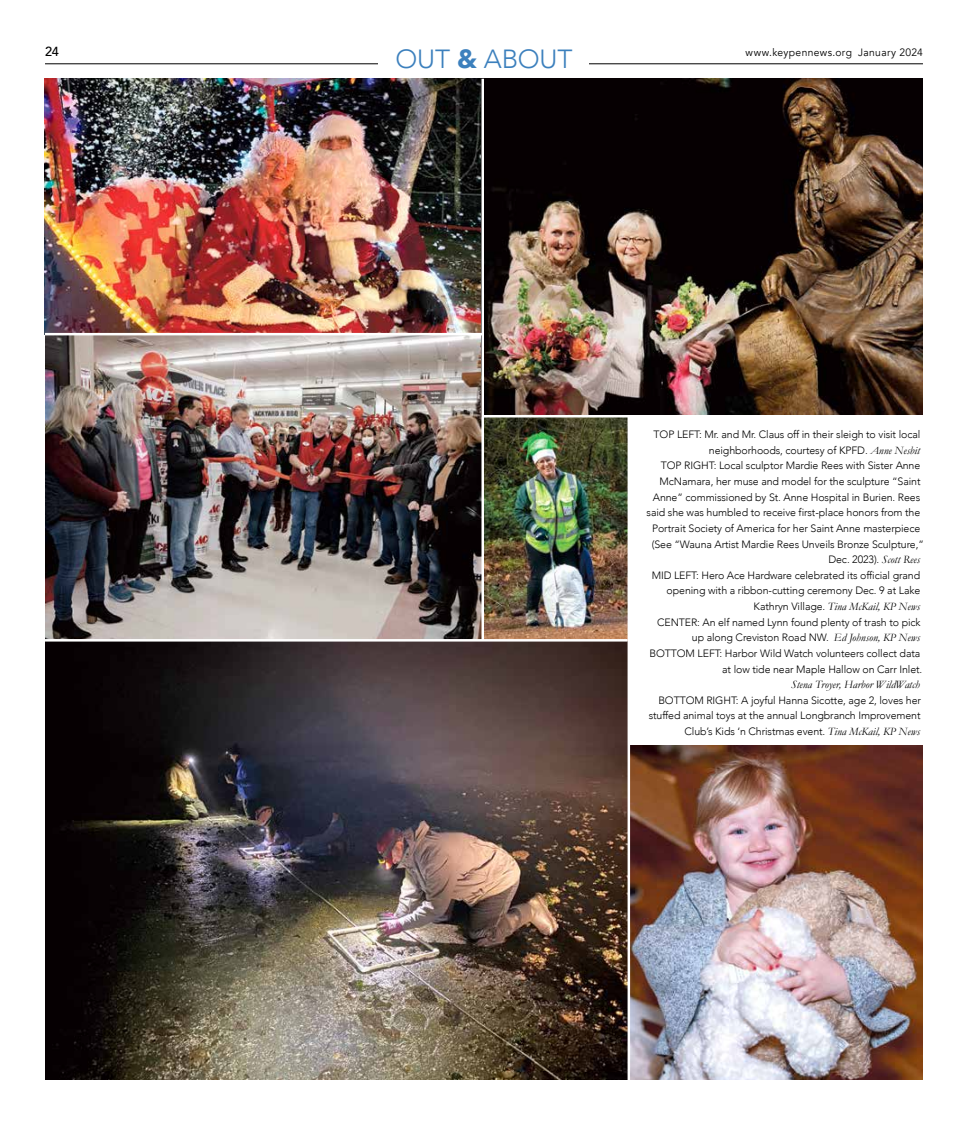
<style>
.page{position:relative;width:968px;height:1125px;background:#fff}
.page>*{position:absolute;margin:0;border:0;box-sizing:border-box;transform-origin:0 0}
.t1{font:300 26.25px "Avenir";letter-spacing:-.005em;color:#3c80bd}
.t2{font:500 13.12px "Avenir";color:#000}
.t3{font:italic 11.25px "Garamond";color:#000}
.t4{font:300 10.62px/15.6px "Avenir";letter-spacing:-.01em;color:#000;text-align:right}
.t5{font:10.62px "Avenir";letter-spacing:.03em;color:#000}
.s1{font-weight:900}
.s2{font-family:"Garamond";font-weight:400;font-style:italic;font-size:11.25px}
.s3{font-family:"Avenir";font-weight:300;font-style:normal;font-size:10.62px}
</style>
<div class="page">
<hr style="left:45px;top:64px;width:877px;height:1px;background:#000">
<div style="left:378px;top:41px;width:211px;height:38px;background:#fff"></div>
<img style="left:45px;top:642px;width:582px;height:438px">
<img style="left:630px;top:745px;width:292px;height:335px">
<img style="left:484px;top:418px;width:143px;height:221px">
<img style="left:45px;top:79px;width:436px;height:560px">
<img style="left:484px;top:79px;width:438px;height:336px">
<hr style="left:45px;top:333px;width:437px;height:2px;background:#fff">
<p class="t2" style="left:45px;top:40px;width:16px">24</p>
<p class="t5" style="left:745px;top:46px;width:179px">www.keypennews.org January 2024</p>
<h1 class="t1" style="left:395px;top:43px;width:179px">OUT <span class="s1">&amp;</span> ABOUT</h1>
<p class="t4" style="left:653px;top:427px;width:268px">TOP LEFT: Mr. and Mr. Claus off in their sleigh to visit local</p>
<p class="t4" style="left:709px;top:442px;width:212px">neighborhoods, courtesy of KPFD. <span class="s2">Anne Nesbit</span></p>
<p class="t4" style="left:661px;top:458px;width:261px">TOP RIGHT: Local sculptor Mardie Rees with Sister Anne</p>
<p class="t4" style="left:659px;top:474px;width:262px">McNamara, her muse and model for the sculpture “Saint</p>
<p class="t4" style="left:653px;top:489px;width:269px">Anne” commissioned by St. Anne Hospital in Burien. Rees</p>
<p class="t4" style="left:646px;top:505px;width:275px">said she was humbled to receive first-place honors from the</p>
<p class="t4" style="left:652px;top:520px;width:270px">Portrait Society of America for her Saint Anne masterpiece</p>
<p class="t4" style="left:651px;top:536px;width:274px">(See “Wauna Artist Mardie Rees Unveils Bronze Sculpture,”</p>
<p class="t4" style="left:828px;top:552px;width:93px">Dec. 2023). <span class="s2">Scott Rees</span></p>
<p class="t4" style="left:651px;top:567px;width:270px">MID LEFT: Hero Ace Hardware celebrated its official grand</p>
<p class="t4" style="left:666px;top:583px;width:255px">opening with a ribbon-cutting ceremony Dec. 9 at Lake</p>
<p class="t3" style="left:753px;top:600px;width:168px"><span class="s3">Kathryn Village.</span> Tina McKail, KP News</p>
<p class="t4" style="left:649px;top:614px;width:274px">CENTER: An elf named Lynn found plenty of trash to pick up along Creviston Road NW. <span class="s2">Ed Johnson, KP News </span>BOTTOM LEFT: Harbor Wild Watch volunteers collect data at low tide near Maple Hallow on Carr Inlet.</p>
<p class="t3" style="left:791px;top:678px;width:130px">Stena Troyer, Harbor WildWatch</p>
<p class="t4" style="left:648px;top:692px;width:274px">BOTTOM RIGHT: A joyful Hanna Sicotte, age 2, loves her stuffed animal toys at the annual Longbranch Improvement<br>Club’s Kids ‘n Christmas event. <span class="s2">Tina McKail, KP News</span></p>
</div>
